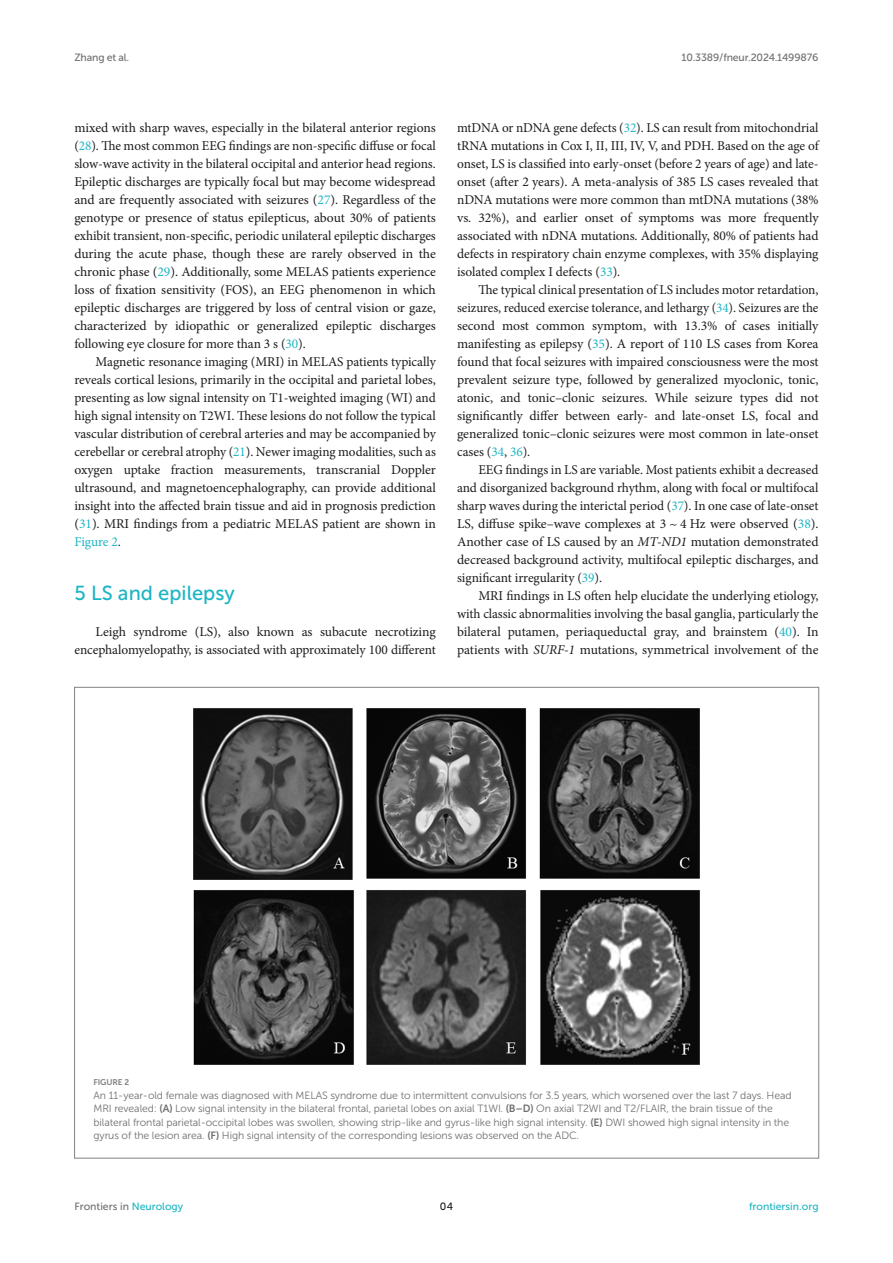
<style>
.page{position:relative;width:893px;height:1263px;background:#fff}
.page>*{position:absolute;margin:0;border:0;box-sizing:border-box;transform-origin:0 0}
.HEAD_1{font:20.25px "Museo Sans 500";color:#1db5c3}
.TEXT{font:13.5px/18px "Minion Pro";letter-spacing:-.005em;color:#1b1c1b;text-align:justify}
.FIG_LEG{font:10.5px/13.5px "Museo Sans 300";letter-spacing:-.01em;color:#706f70}
.t1{font:10.5px "Museo Sans 500";letter-spacing:-.015em;color:#706f70}
.t2{font:10.5px "Museo Sans 500";color:#1db5c3}
.t3{font:10.5px "Museo Sans 500";color:#1b1c1b}
.FIG_HD{font:8.25px "Museo Sans 700";letter-spacing:-.01em;color:#7e7f7f}
.s1{color:#1db5c3}
.s2{font-style:italic}
.s3{font-family:"Museo Sans 700"}
</style>
<div class="page">
<img style="left:193px;top:708px;width:507px;height:357px">
<p class="t1" style="left:74px;top:51px;width:56px">Zhang et al.</p>
<p class="t1" style="left:681px;top:51px;width:139px">10.3389/fneur.2024.1499876</p>
<p class="TEXT" style="left:74px;top:119px;width:363px">mixed with sharp waves, especially in the bilateral anterior regions (<span class="s1">28</span>). The most common EEG findings are non-specific diffuse or focal slow-wave activity in the bilateral occipital and anterior head regions.<br>Epileptic discharges are typically focal but may become widespread and are frequently associated with seizures (<span class="s1">27</span>). Regardless of the genotype or presence of status epilepticus, about 30% of patients exhibit transient, non-specific, periodic unilateral epileptic discharges during the acute phase, though these are rarely observed in the chronic phase (<span class="s1">29</span>). Additionally, some MELAS patients experience loss of fixation sensitivity (FOS), an EEG phenomenon in which epileptic discharges are triggered by loss of central vision or gaze, characterized by idiopathic or generalized epileptic discharges following eye closure for more than 3 s (<span class="s1">30</span>).</p>
<p class="TEXT" style="left:74px;top:353px;width:363px;text-indent:21px">Magnetic resonance imaging (MRI) in MELAS patients typically reveals cortical lesions, primarily in the occipital and parietal lobes, presenting as low signal intensity on T1-weighted imaging (WI) and high signal intensity on T2WI. These lesions do not follow the typical vascular distribution of cerebral arteries and may be accompanied by cerebellar or cerebral atrophy (<span class="s1">21</span>). Newer imaging modalities, such as oxygen uptake fraction measurements, transcranial Doppler ultrasound, and magnetoencephalography, can provide additional insight into the affected brain tissue and aid in prognosis prediction (<span class="s1">31</span>). MRI findings from a pediatric MELAS patient are shown in <span class="s1">Figure 2</span>.</p>
<p class="HEAD_1" style="left:74px;top:582px;width:162px">5 LS and epilepsy</p>
<p class="TEXT" style="left:74px;top:623px;width:363px;text-align:right">Leigh syndrome (LS), also known as subacute necrotizing encephalomyelopathy, is associated with approximately 100 different</p>
<p class="TEXT" style="left:457px;top:119px;width:363px">mtDNA or nDNA gene defects (<span class="s1">32</span>). LS can result from mitochondrial tRNA mutations in Cox I, II, III, IV, V, and PDH. Based on the age of onset, LS is classified into early-onset (before 2 years of age) and late&shy;onset (after 2 years). A meta-analysis of 385 LS cases revealed that nDNA mutations were more common than mtDNA mutations (38% vs. 32%), and earlier onset of symptoms was more frequently associated with nDNA mutations. Additionally, 80% of patients had defects in respiratory chain enzyme complexes, with 35% displaying isolated complex I defects (<span class="s1">33</span>).</p>
<p class="TEXT" style="left:457px;top:281px;width:363px;text-indent:21px">The typical clinical presentation of LS includes motor retardation, seizures, reduced exercise tolerance, and lethargy (<span class="s1">34</span>). Seizures are the second most common symptom, with 13.3% of cases initially manifesting as epilepsy (<span class="s1">35</span>). A report of 110 LS cases from Korea found that focal seizures with impaired consciousness were the most prevalent seizure type, followed by generalized myoclonic, tonic, atonic, and tonic–clonic seizures. While seizure types did not significantly differ between early- and late-onset LS, focal and generalized tonic–clonic seizures were most common in late-onset cases (<span class="s1">34</span>, <span class="s1">36</span>).</p>
<p class="TEXT" style="left:457px;top:461px;width:363px;text-indent:21px">EEG findings in LS are variable. Most patients exhibit a decreased and disorganized background rhythm, along with focal or multifocal sharp waves during the interictal period (<span class="s1">37</span>). In one case of late-onset LS, diffuse spike–wave complexes at 3 ~ 4 Hz were observed (<span class="s1">38</span>).<br>Another case of LS caused by an <span class="s2">MT-ND1</span> mutation demonstrated decreased background activity, multifocal epileptic discharges, and significant irregularity (<span class="s1">39</span>).</p>
<p class="TEXT" style="left:457px;top:587px;width:363px;text-indent:21px">MRI findings in LS often help elucidate the underlying etiology, with classic abnormalities involving the basal ganglia, particularly the bilateral putamen, periaqueductal gray, and brainstem (<span class="s1">40</span>). In patients with <span class="s2">SURF-1</span> mutations, symmetrical involvement of the</p>
<p class="FIG_HD" style="left:94px;top:1078px;width:37px">FIGURE 2</p>
<p class="FIG_LEG" style="left:94px;top:1088px;width:699px">An 11-year-old female was diagnosed with MELAS syndrome due to intermittent convulsions for 3.5 years, which worsened over the last 7 days. Head MRI revealed: <span class="s3">(A)</span> Low signal intensity in the bilateral frontal, parietal lobes on axial T1WI. <span class="s3">(B–D)</span> On axial T2WI and T2/FLAIR, the brain tissue of the bilateral frontal parietal-occipital lobes was swollen, showing strip-like and gyrus-like high signal intensity. <span class="s3">(E)</span> DWI showed high signal intensity in the gyrus of the lesion area. <span class="s3">(F)</span> High signal intensity of the corresponding lesions was observed on the ADC.</p>
<p class="t1" style="left:74px;top:1200px;width:110px">Frontiers in <span class="s1">Neurology</span></p>
<p class="t3" style="left:440px;top:1200px;width:15px">04</p>
<p class="t2" style="left:749px;top:1200px;width:71px">frontiersin.org</p>
</div>
